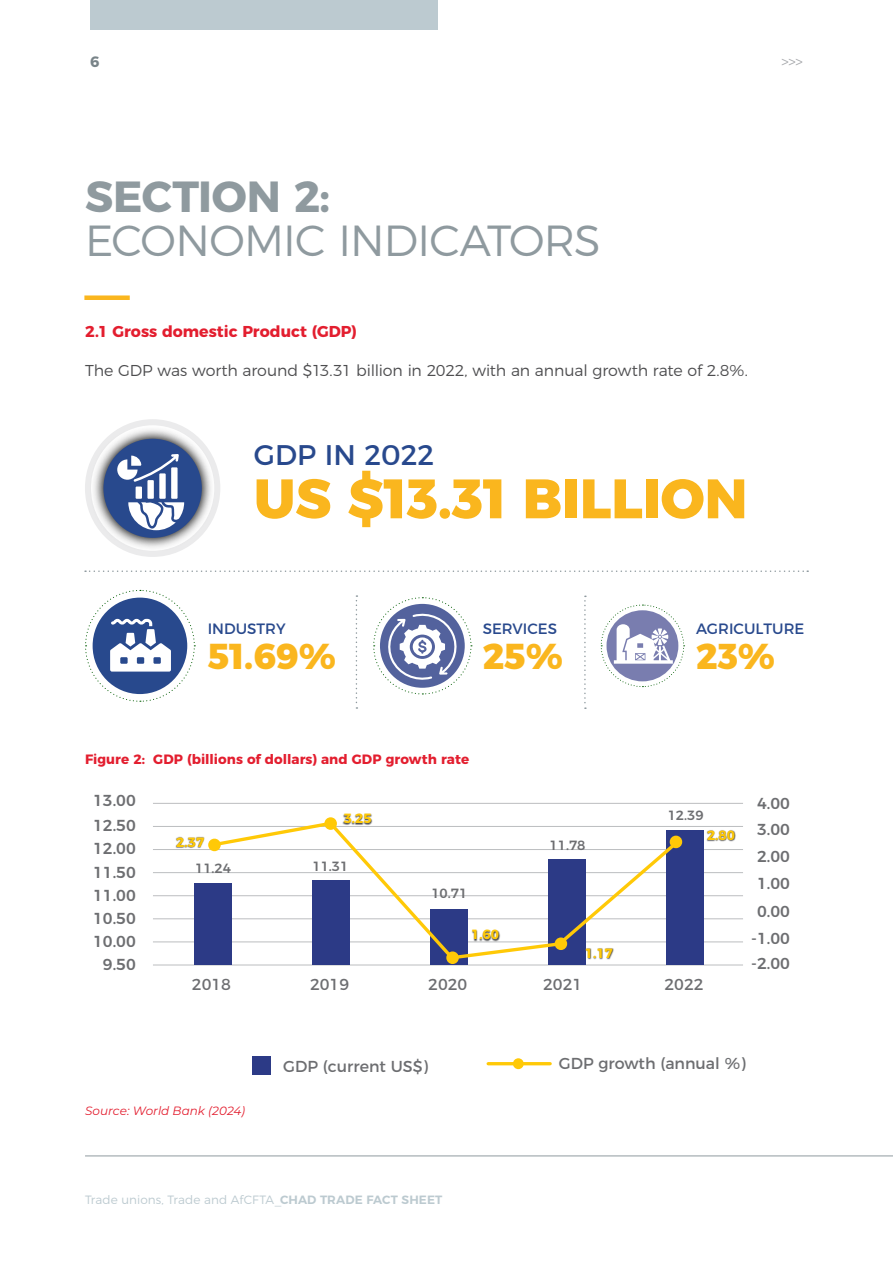
<style>
.page{position:relative;width:893px;height:1263px;background:#fff}
.page>*{position:absolute;margin:0;border:0;box-sizing:border-box;transform-origin:0 0}
.t1{font:800 55.5px "Montserrat";color:#fab61e}
.t2{font:300 43.5px "Montserrat";letter-spacing:-.02em;color:#8f9a9f}
.t3{font:700 43.5px "Montserrat";letter-spacing:-.005em;color:#8f9a9f}
.t4{font:800 36px "Montserrat";color:#fab61e}
.t5{font:28.35px "Montserrat";color:#28498d}
.t6{font:500 15.9px/26.8px "Montserrat";color:#6d6e71;text-align:right}
.t7{font:15.9px "Montserrat";color:#6d6e71}
.t8{font:300 15.75px "Montserrat";letter-spacing:-.01em;color:#4d4d4f}
.t9{font:700 15.75px "Montserrat";color:#e31e2f}
.t10{font:15px "Montserrat";color:#28498d}
.t11{font:300 15px "Montserrat";color:#a7a9ac}
.t12{font:700 15px "Montserrat";color:#798489}
.t13{font:700 13.5px "Montserrat";letter-spacing:.005em;color:#e31e2f}
.t14{font:500 13.35px "Montserrat";color:#6d6e71}
.t15{font:700 13.35px "Montserrat";color:#ffc907}
.t16{font:300 12px "Montserrat";letter-spacing:.005em;color:#bccad0}
.t17{font:italic 12px "Montserrat";color:#e31e2f}
.s1{font-weight:600}
</style>
<div class="page">
<div style="left:90px;top:0;width:347px;height:30px;background:#bccad0"></div>
<hr style="left:85px;top:1155px;width:808px;height:1px;background:#8f9a9f">
<svg style="left:85px;top:570px;width:723px;height:2px"></svg>
<div style="left:85px;top:419px;width:135px;height:138px;background:#ebebec;border-radius:50%"></div>
<div style="left:90px;top:425px;width:126px;height:127px;background:#000;opacity:.7"></div>
<div style="left:103px;top:439px;width:99px;height:99px;background:#28498d;border-radius:50%"></div>
<svg style="left:117px;top:454px;width:67px;height:76px"></svg>
<svg style="left:356px;top:595px;width:1px;height:114px"></svg>
<svg style="left:584px;top:596px;width:2px;height:113px"></svg>
<svg style="left:85px;top:589px;width:110px;height:113px"></svg>
<hr style="left:153px;top:872px;width:590px;height:1px;background:#bcbec0">
<hr style="left:153px;top:895px;width:590px;height:1px;background:#bcbec0">
<hr style="left:153px;top:918px;width:590px;height:1px;background:#bcbec0">
<hr style="left:153px;top:941px;width:590px;height:1px;background:#bcbec0">
<hr style="left:153px;top:964px;width:590px;height:1px;background:#bcbec0">
<hr style="left:153px;top:803px;width:590px;height:1px;background:#bcbec0">
<hr style="left:153px;top:826px;width:590px;height:1px;background:#bcbec0">
<hr style="left:153px;top:849px;width:590px;height:1px;background:#bcbec0">
<div style="left:253px;top:1057px;width:18px;height:18px;background:#2c3a86"></div>
<hr style="left:488px;top:1062px;width:62px;height:3px;background:#ffc907">
<div style="left:513px;top:1058px;width:11px;height:11px;background:#ffc907;border-radius:50%"></div>
<div style="left:194px;top:883px;width:37px;height:82px;background:#2c3a86"></div>
<div style="left:312px;top:881px;width:37px;height:84px;background:#2c3a86"></div>
<div style="left:430px;top:909px;width:37px;height:56px;background:#2c3a86"></div>
<div style="left:548px;top:859px;width:37px;height:106px;background:#2c3a86"></div>
<div style="left:666px;top:830px;width:38px;height:135px;background:#2c3a86"></div>
<img style="left:175px;top:836px;width:30px;height:12px">
<img style="left:706px;top:830px;width:30px;height:12px">
<img style="left:343px;top:813px;width:29px;height:7px">
<svg style="left:209px;top:820px;width:472px;height:141px"></svg>
<div style="left:210px;top:840px;width:9px;height:9px;background:#ffc907;border-radius:50%"></div>
<div style="left:208px;top:839px;width:13px;height:12px;border:3px solid #ffc907;border-radius:50%"></div>
<div style="left:326px;top:819px;width:9px;height:9px;background:#ffc907;border-radius:50%"></div>
<div style="left:324px;top:817px;width:13px;height:13px;border:3px solid #ffc907;border-radius:50%"></div>
<div style="left:448px;top:953px;width:9px;height:9px;background:#ffc907;border-radius:50%"></div>
<div style="left:446px;top:951px;width:13px;height:13px;border:3px solid #ffc907;border-radius:50%"></div>
<div style="left:556px;top:939px;width:9px;height:9px;background:#ffc907;border-radius:50%"></div>
<div style="left:555px;top:937px;width:12px;height:13px;border:3px solid #ffc907;border-radius:50%"></div>
<div style="left:671px;top:837px;width:9px;height:9px;background:#ffc907;border-radius:50%"></div>
<div style="left:670px;top:836px;width:12px;height:12px;border:3px solid #ffc907;border-radius:50%"></div>
<svg style="left:600px;top:604px;width:85px;height:83px"></svg>
<div style="left:84px;top:295px;width:46px;height:5px;background:#fab61e"></div>
<svg style="left:373px;top:597px;width:99px;height:98px"></svg>
<p class="t12" style="left:90px;top:49px;width:11px">6</p>
<p class="t11" style="left:782px;top:50px;width:23px">&gt;&gt;&gt;</p>
<h2 class="t3" style="left:85px;top:161px;width:247px">SECTION 2:</h2>
<h2 class="t2" style="left:85px;top:206px;width:517px">ECONOMIC INDICATORS</h2>
<p class="t9" style="left:85px;top:318px;width:273px">2.1 Gross domestic Product (GDP)</p>
<p class="t8" style="left:85px;top:358px;width:664px">The GDP was worth around $13.31 billion in 2022, with an annual growth rate of 2.8%.</p>
<h3 class="t5" style="left:254px;top:433px;width:182px">GDP IN 2022</h3>
<h1 class="t1" style="left:254px;top:453px;width:495px">US $13.31 BILLION</h1>
<p class="t10" style="left:208px;top:616px;width:79px">INDUSTRY</p>
<h3 class="t4" style="left:208px;top:626px;width:130px">51.69%</h3>
<p class="t10" style="left:483px;top:616px;width:76px">SERVICES</p>
<h3 class="t4" style="left:483px;top:626px;width:82px">25%</h3>
<p class="t13" style="left:85px;top:748px;width:386px">Figure 2: GDP (billions of dollars) and GDP growth rate</p>
<p class="t6" style="left:93px;top:786px;width:44px">13.00</p>
<p class="t6" style="left:93px;top:834px;width:44px">12.00</p>
<p class="t6" style="left:93px;top:811px;width:44px">12.50</p>
<p class="t6" style="left:93px;top:857px;width:44px">11.50</p>
<p class="t6" style="left:93px;top:880px;width:44px">11.00</p>
<p class="t6" style="left:93px;top:903px;width:44px">10.50</p>
<p class="t15" style="left:176px;top:831px;width:29px">2.37</p>
<p class="t14" style="left:195px;top:857px;width:37px">11.24</p>
<p class="t15" style="left:344px;top:808px;width:29px">3.25</p>
<p class="t14" style="left:312px;top:855px;width:37px">11.31</p>
<p class="t14" style="left:431px;top:882px;width:37px">10.71</p>
<p class="t14" style="left:549px;top:834px;width:37px">11.78</p>
<p class="t6" style="left:93px;top:928px;width:44px;line-height:23.1px">10.00<br>9.50</p>
<p class="t15" style="left:471px;top:923px;width:29px">1.60</p>
<p class="t15" style="left:585px;top:942px;width:29px">1.17</p>
<p class="t10" style="left:696px;top:616px;width:110px">AGRICULTURE</p>
<h3 class="t4" style="left:696px;top:626px;width:80px">23%</h3>
<p class="t14" style="left:668px;top:804px;width:37px">12.39</p>
<p class="t15" style="left:707px;top:824px;width:29px">2.80</p>
<p class="t6" style="left:757px;top:789px;width:34px;line-height:25.5px;text-align:left">4.00<br>3.00</p>
<p class="t6" style="left:751px;top:841px;width:40px;text-align:center">2.00<br>1.00<br>0.00 -1.00 -2.00</p>
<p class="t7" style="left:192px;top:971px;width:41px">2018</p>
<p class="t7" style="left:310px;top:971px;width:41px">2019</p>
<p class="t7" style="left:428px;top:971px;width:41px">2020</p>
<p class="t7" style="left:543px;top:971px;width:41px">2021</p>
<p class="t7" style="left:664px;top:971px;width:41px">2022</p>
<p class="t17" style="left:85px;top:1102px;width:162px">Source: World Bank (2024)</p>
<p class="t7" style="left:283px;top:1054px;width:146px">GDP (current US$)</p>
<p class="t7" style="left:559px;top:1051px;width:188px">GDP growth (annual %)</p>
<p class="t16" style="left:85px;top:1190px;width:359px">Trade unions, Trade and AfCFTA_<span class="s1">CHAD TRADE FACT SHEET</span></p>
</div>
